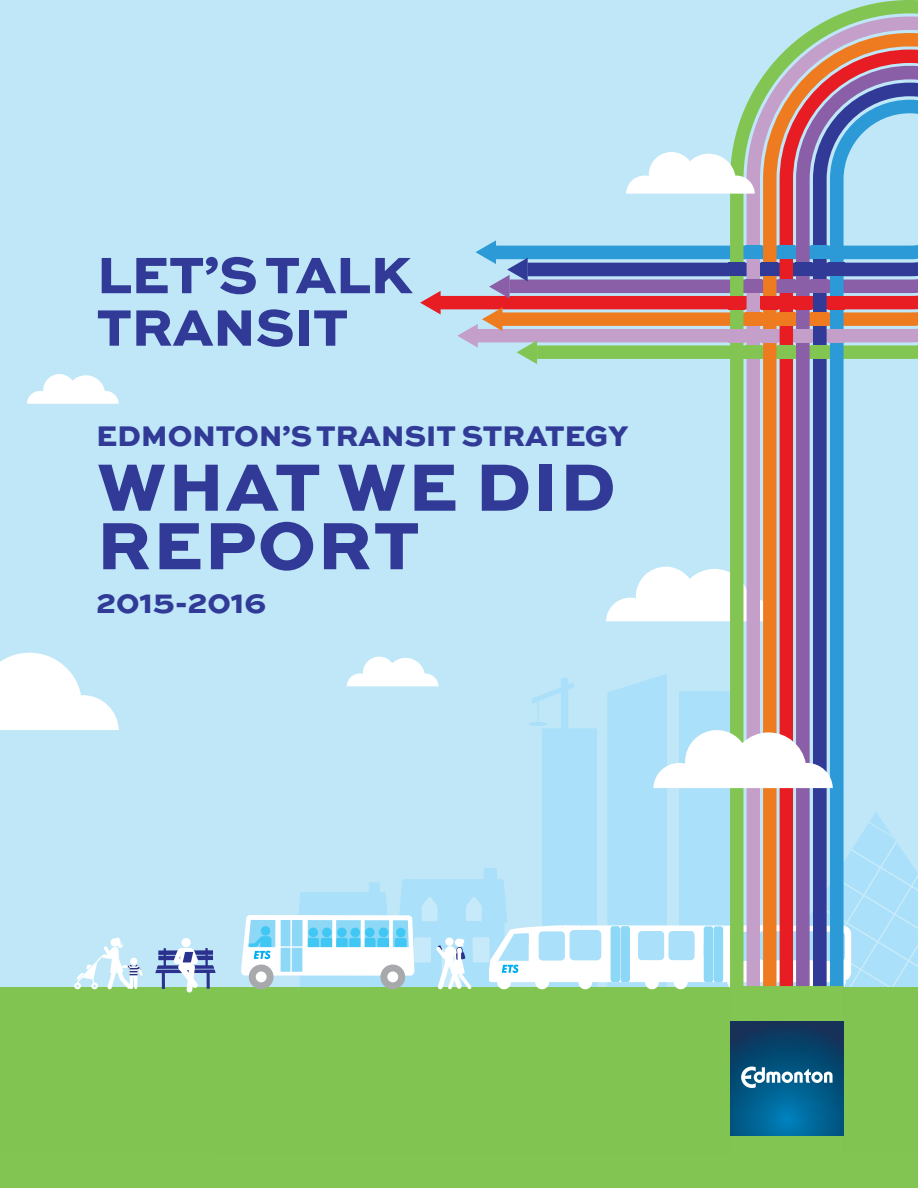
<style>
.page{position:relative;width:918px;height:1188px;background:#bfe7f8}
.page>*{position:absolute;margin:0;border:0;box-sizing:border-box;transform-origin:0 0}
.t1{font:800 70.5px/58.5px "Sweet Sans";letter-spacing:.02em;color:#313b97}
.t2{font:800 54px/52.5px "Sweet Sans";letter-spacing:-.01em;color:#313b97}
.t3{font:800 30px "Sweet Sans";letter-spacing:-.01em;color:#313b97}
</style>
<div class="page">
<svg style="left:606px;top:567px;width:124px;height:54px"></svg>
<svg style="left:155px;top:948px;width:61px;height:38px"></svg>
<div style="left:181px;top:938px;width:10px;height:9px;background:#fff;border-radius:50%"></div>
<svg style="left:74px;top:937px;width:69px;height:49px"></svg>
<div style="left:130px;top:958px;width:7px;height:7px;background:#fff;border-radius:50%"></div>
<svg style="left:27px;top:374px;width:92px;height:30px"></svg>
<svg style="left:441px;top:252px;width:36px;height:57px"></svg>
<svg style="left:477px;top:298px;width:60px;height:44px;background:#db6f64"></svg>
<svg style="left:537px;top:298px;width:193px;height:61px;background:#c49271"></svg>
<svg style="left:730px;top:0;width:188px;height:657px"></svg>
<div style="left:829px;top:296px;width:16px;height:13px;background:#e71d23"></div>
<div style="left:795px;top:296px;width:16px;height:13px;background:#e71d23"></div>
<div style="left:762px;top:296px;width:16px;height:13px;background:#e71d23"></div>
<div style="left:729px;top:296px;width:16px;height:13px;background:#e71d23"></div>
<div style="left:812px;top:312px;width:16px;height:14px;background:#ef7b21"></div>
<div style="left:778px;top:312px;width:17px;height:14px;background:#ef7b21"></div>
<div style="left:745px;top:312px;width:17px;height:14px;background:#ef7b21"></div>
<div style="left:829px;top:329px;width:16px;height:13px;background:#c49fc9"></div>
<div style="left:795px;top:329px;width:16px;height:13px;background:#c49fc9"></div>
<div style="left:762px;top:329px;width:16px;height:13px;background:#c49fc9"></div>
<div style="left:729px;top:329px;width:16px;height:13px;background:#c49fc9"></div>
<div style="left:812px;top:345px;width:16px;height:14px;background:#83c552"></div>
<div style="left:778px;top:345px;width:17px;height:14px;background:#83c552"></div>
<div style="left:745px;top:345px;width:17px;height:14px;background:#83c552"></div>
<svg style="left:517px;top:340px;width:20px;height:24px"></svg>
<svg style="left:457px;top:307px;width:45px;height:41px"></svg>
<svg style="left:420px;top:291px;width:21px;height:24px"></svg>
<svg style="left:476px;top:152px;width:442px;height:146px"></svg>
<div style="left:0;top:986px;width:918px;height:202px;background:#82c451"></div>
<svg style="left:241px;top:657px;width:677px;height:334px"></svg>
<svg style="left:0;top:652px;width:119px;height:78px"></svg>
<img style="left:730px;top:1022px;width:114px;height:113px">
<svg style="left:741px;top:1067px;width:92px;height:21px;background:#5e94b0"></svg>
<h2 class="t2" style="left:97px;top:250px;width:317px">LET’S TALK<br>TRANSIT</h2>
<p class="t3" style="left:96px;top:418px;width:533px">EDMONTON’S TRANSIT STRATEGY</p>
<h1 class="t1" style="left:97px;top:460px;width:521px">WHAT WE DID<br>REPORT</h1>
<p class="t3" style="left:96px;top:586px;width:172px">2015-2016</p>
</div>
